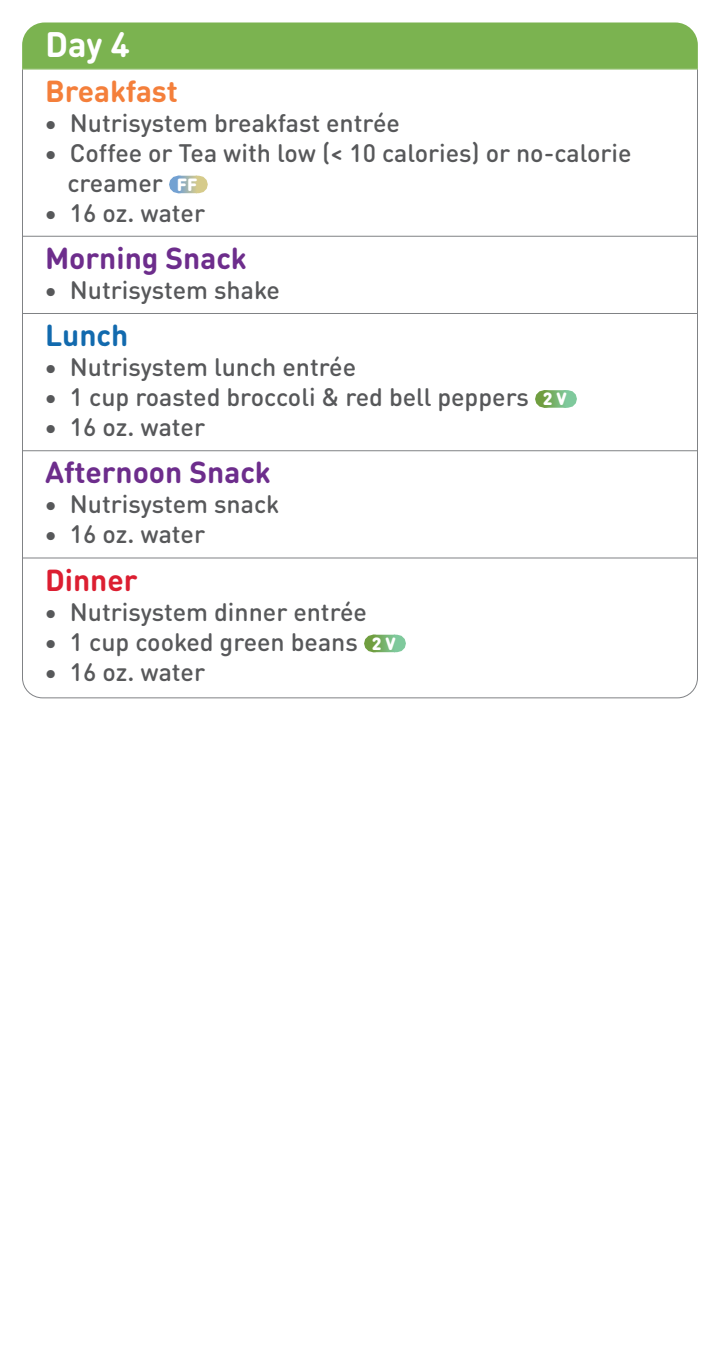
<style>
.page{position:relative;width:720px;height:1350px;background:#fff}
.page>*{position:absolute;margin:0;border:0;box-sizing:border-box;transform-origin:0 0}
.Day_Header{font:700 35px "DIN Round OT";color:#fff}
.Meal{font:700 30px "DIN Round OT";color:#6d2d8c}
.Meal_-_Top{font:700 30px "DIN Round OT";color:#f47f3b}
.Meal-2{font:700 30px "DIN Round OT";color:#dc1e31}
.Meal-3{font:700 30px "DIN Round OT";color:#126aae}
.t1{font:500 25px/30px "DIN Round OT";color:#57585a}
.s1{font-weight:900;font-size:17.5px;color:#fff}
</style>
<div class="page">
<div style="left:22px;top:22px;width:676px;height:47px;background:#7bb350"></div>
<hr style="left:22px;top:69px;width:1px;height:40px;background:#808285">
<hr style="left:697px;top:69px;width:1px;height:40px;background:#808285">
<hr style="left:22px;top:69px;width:676px;height:1px;background:#7bb350">
<hr style="left:22px;top:102px;width:1px;height:137px;background:#808285">
<hr style="left:697px;top:102px;width:1px;height:137px;background:#808285">
<svg style="left:179px;top:176px;width:8px;height:17px"></svg>
<svg style="left:178px;top:176px;width:1px;height:17px"></svg>
<svg style="left:187px;top:176px;width:11px;height:17px"></svg>
<hr style="left:22px;top:233px;width:1px;height:43px;background:#808285">
<hr style="left:697px;top:233px;width:1px;height:43px;background:#808285">
<hr style="left:22px;top:236px;width:676px;height:1px;background:#808285">
<hr style="left:22px;top:269px;width:1px;height:47px;background:#808285">
<hr style="left:697px;top:269px;width:1px;height:47px;background:#808285">
<hr style="left:22px;top:310px;width:1px;height:43px;background:#808285">
<hr style="left:697px;top:310px;width:1px;height:43px;background:#808285">
<hr style="left:22px;top:313px;width:676px;height:1px;background:#808285">
<hr style="left:22px;top:346px;width:1px;height:107px;background:#808285">
<hr style="left:697px;top:346px;width:1px;height:107px;background:#808285">
<svg style="left:545px;top:390px;width:10px;height:18px"></svg>
<svg style="left:544px;top:390px;width:1px;height:18px"></svg>
<svg style="left:555px;top:390px;width:12px;height:18px"></svg>
<hr style="left:22px;top:447px;width:1px;height:44px;background:#808285">
<hr style="left:697px;top:447px;width:1px;height:44px;background:#808285">
<hr style="left:22px;top:450px;width:676px;height:1px;background:#808285">
<hr style="left:22px;top:483px;width:1px;height:78px;background:#808285">
<hr style="left:697px;top:483px;width:1px;height:78px;background:#808285">
<hr style="left:22px;top:555px;width:1px;height:43px;background:#808285">
<hr style="left:697px;top:555px;width:1px;height:43px;background:#808285">
<hr style="left:22px;top:558px;width:676px;height:1px;background:#808285">
<hr style="left:22px;top:591px;width:1px;height:77px;background:#808285">
<hr style="left:697px;top:591px;width:1px;height:77px;background:#808285">
<svg style="left:22px;top:635px;width:676px;height:63px"></svg>
<p class="Day_Header" style="left:45px;top:21px;width:86px">Day 4</p>
<p class="Meal_-_Top" style="left:45px;top:71px;width:134px">Breakfast</p>
<p class="t1" style="left:44px;top:107px;width:357px">• Nutrisystem breakfast entrée</p>
<p class="t1" style="left:68px;top:137px;width:566px;text-indent:-23px">• Coffee or Tea with low (&lt; 10 calories) or no-calorie creamer <span class="s1">FF</span></p>
<p class="t1" style="left:44px;top:197px;width:162px">• 16 oz. water</p>
<p class="Meal" style="left:45px;top:239px;width:203px">Morning Snack</p>
<p class="t1" style="left:44px;top:275px;width:237px">• Nutrisystem shake</p>
<p class="Meal-3" style="left:45px;top:316px;width:85px">Lunch</p>
<p class="t1" style="left:44px;top:352px;width:314px">• Nutrisystem lunch entrée</p>
<p class="t1" style="left:44px;top:382px;width:524px">• 1 cup roasted broccoli &amp; red bell peppers <span class="s1">2 V</span></p>
<p class="t1" style="left:44px;top:412px;width:162px">• 16 oz. water</p>
<p class="Meal" style="left:45px;top:453px;width:227px">Afternoon Snack</p>
<p class="t1" style="left:44px;top:489px;width:237px">• Nutrisystem snack</p>
<p class="t1" style="left:44px;top:519px;width:162px">• 16 oz. water</p>
<p class="Meal-2" style="left:45px;top:560px;width:94px">Dinner</p>
<p class="t1" style="left:44px;top:596px;width:324px">• Nutrisystem dinner entrée</p>
<p class="t1" style="left:44px;top:626px;width:353px">• 1 cup cooked green beans <span class="s1">2 V</span></p>
<p class="t1" style="left:44px;top:656px;width:162px">• 16 oz. water</p>
</div>
